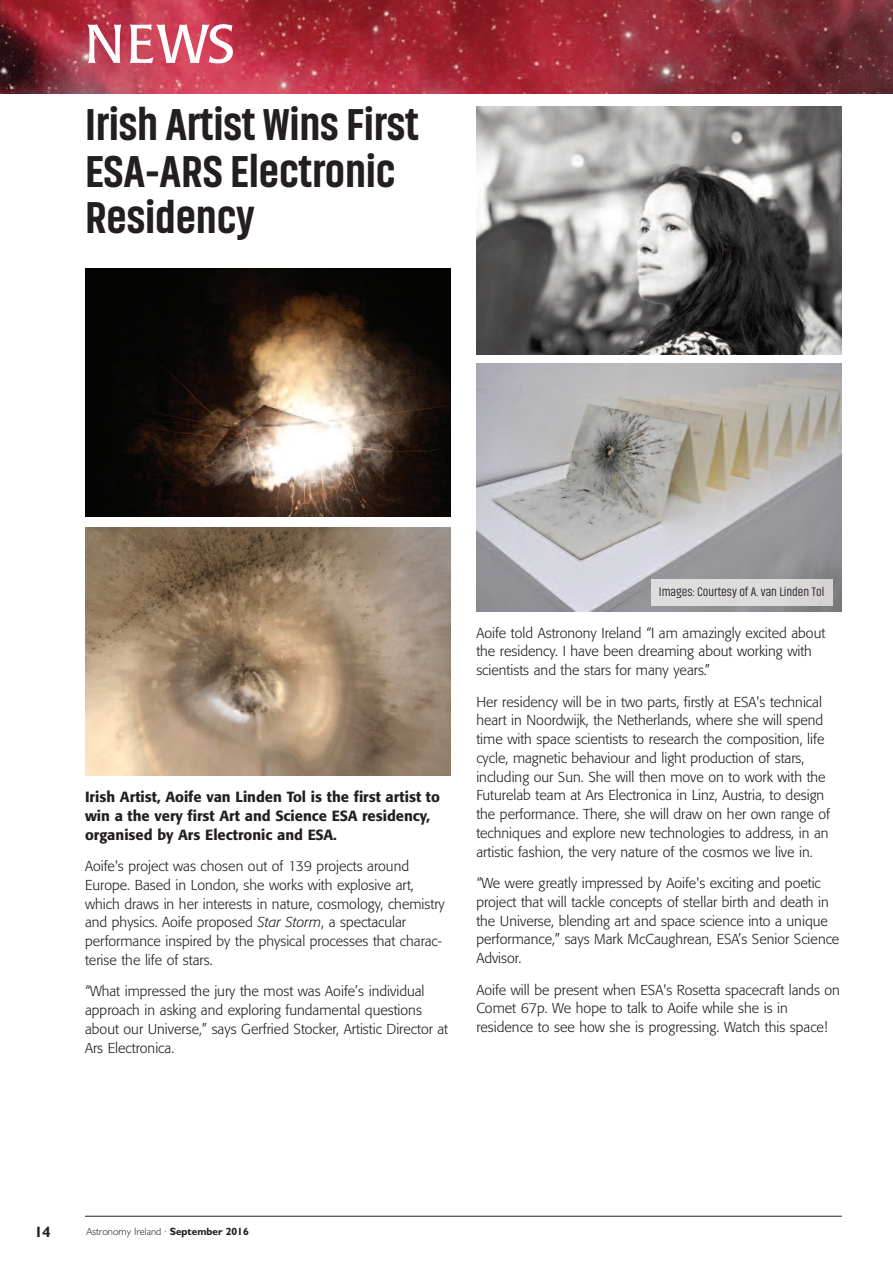
<style>
.page{position:relative;width:893px;height:1263px;background:#fff}
.page>*{position:absolute;margin:0;border:0;box-sizing:border-box;transform-origin:0 0}
.t1{font:54px "Poppl Laudatio";color:#fff}
.t2{font:800 45px/46.5px "Akhand";letter-spacing:-.005em;color:#231f20}
.t3{font:700 15px "Humanist 521 BT";color:#231f20}
.t4{font:500 14.7px/18.8px "Formata";color:#231f20}
.t5{font:300 14.25px/18.8px "Formata";color:#231f20}
.t6{font:300 12.75px "Akhand";color:#231f20}
.t7{font:300 10.5px "Humanist 521 BT";color:#231f20}
.s1{font-style:italic}
.s2{font-weight:700}
</style>
<div class="page">
<img style="left:0;top:0;width:893px;height:94px">
<hr style="left:85px;top:1216px;width:757px;height:1px;background:#231f20">
<img style="left:85px;top:268px;width:365px;height:248px">
<img style="left:477px;top:106px;width:365px;height:248px">
<img style="left:477px;top:363px;width:365px;height:248px">
<img style="left:85px;top:527px;width:365px;height:248px">
<img style="left:651px;top:580px;width:181px;height:26px">
<h1 class="t1" style="left:85px;top:23px;width:151px">NEWS</h1>
<h2 class="t2" style="left:85px;top:104px;width:335px">Irish Artist Wins First<br>ESA-ARS Electronic<br>Residency</h2>
<p class="t4" style="left:85px;top:789px;width:356px">Irish Artist, Aoife van Linden Tol is the first artist to win a the very first Art and Science ESA residency, organised by Ars Electronic and ESA.</p>
<p class="t5" style="left:85px;top:858px;width:361px">Aoife's project was chosen out of 139 projects around Europe. Based in London, she works with explosive art, which draws in her interests in nature, cosmology, chemistry and physics. Aoife proposed <span class="s1">Star Storm</span>, a spectacular performance inspired by the physical processes that charac&shy;terise the life of stars.</p>
<p class="t5" style="left:85px;top:983px;width:365px">“What impressed the jury the most was Aoife’s individual approach in asking and exploring fundamental questions about our Universe,” says Gerfried Stocker, Artistic Director at Ars Electronica.</p>
<p class="t6" style="left:659px;top:587px;width:167px">Images: Courtesy of A. van Linden Tol</p>
<p class="t5" style="left:476px;top:624px;width:350px">Aoife told Astronony Ireland “I am amazingly excited about the residency. I have been dreaming about working with scientists and the stars for many years.”</p>
<p class="t5" style="left:476px;top:693px;width:355px">Her residency will be in two parts, firstly at ESA's technical heart in Noordwijk, the Netherlands, where she will spend time with space scientists to research the composition, life cycle, magnetic behaviour and light production of stars, including our Sun. She will then move on to work with the Futurelab team at Ars Electronica in Linz, Austria, to design the performance. There, she will draw on her own range of techniques and explore new technologies to address, in an artistic fashion, the very nature of the cosmos we live in.</p>
<p class="t5" style="left:476px;top:875px;width:365px">“We were greatly impressed by Aoife's exciting and poetic project that will tackle concepts of stellar birth and death in the Universe, blending art and space science into a unique performance,” says Mark McCaughrean, ESA’s Senior Science Advisor.</p>
<p class="t5" style="left:476px;top:981px;width:365px">Aoife will be present when ESA's Rosetta spacecraft lands on<br>Comet 67p. We hope to talk to Aoife while she is in residence to see how she is progressing. Watch this space!</p>
<p class="t3" style="left:34px;top:1227px;width:18px">14</p>
<p class="t7" style="left:87px;top:1228px;width:164px">Astronomy Ireland · <span class="s2">September 2016</span></p>
</div>
